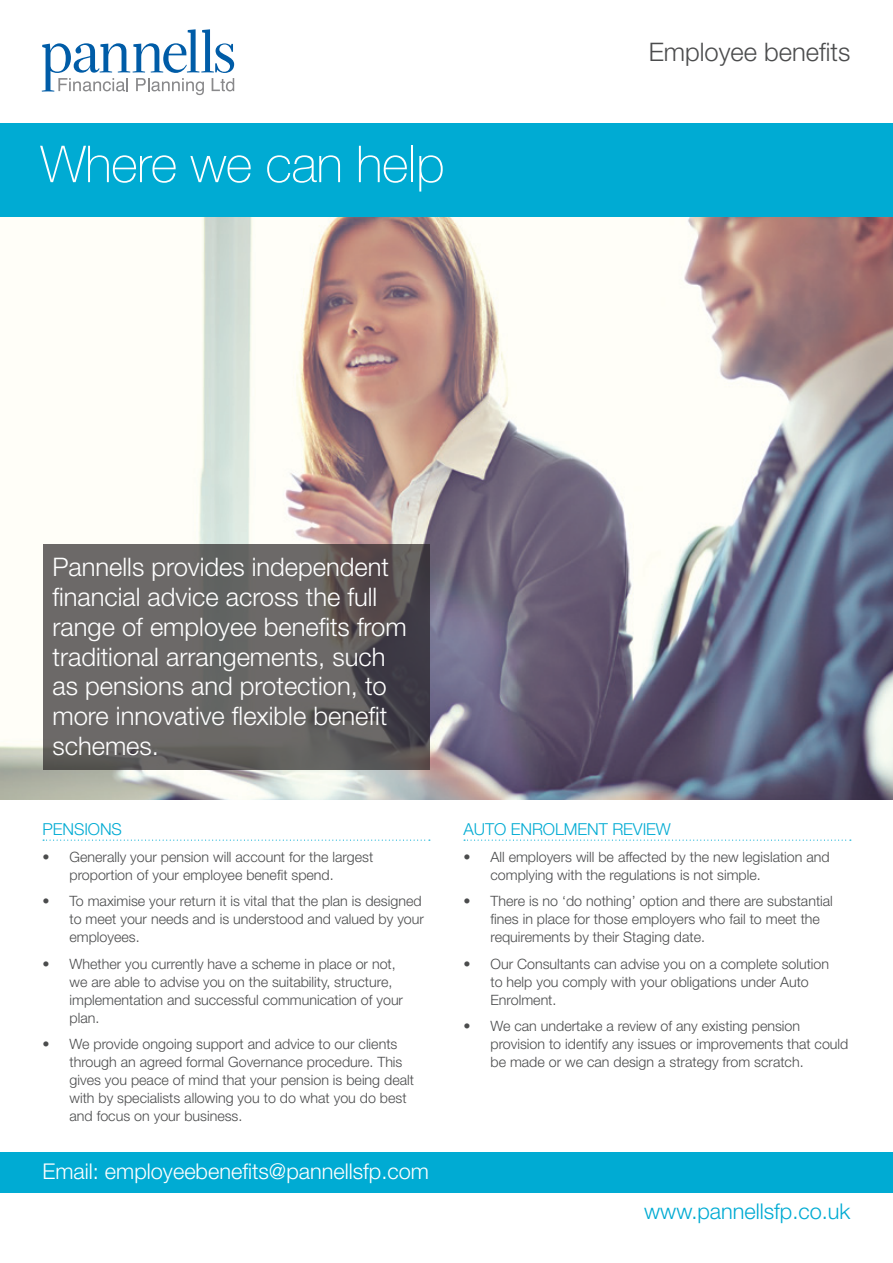
<style>
.page{position:relative;width:893px;height:1263px;background:#fff}
.page>*{position:absolute;margin:0;border:0;box-sizing:border-box;transform-origin:0 0}
.PKF_HEADER{font:100 51px "Helvetica Neue LT Std";letter-spacing:-.01em;color:#fff}
.Big_Into{font:300 25.5px/29.8px "Helvetica Neue LT Std";color:#fff}
.Big_Into-2{font:300 25.5px "Helvetica Neue LT Std";color:#4b4c4d}
.t1{font:300 21.75px "Helvetica Neue LT Std";color:#fff}
.t2{font:300 21.75px "Helvetica Neue LT Std";color:#00abd3}
.PKF_SUB_HEADER{font:300 16.5px "Helvetica Neue LT Std";letter-spacing:-.005em;color:#00abd3}
.t3{font:300 14.25px/18px "Helvetica Neue LT Std";color:#4b4c4d}
</style>
<div class="page">
<img style="left:0;top:217px;width:893px;height:582px">
<div style="left:0;top:123px;width:893px;height:94px;background:#00abd3"></div>
<div style="left:0;top:1152px;width:893px;height:41px;background:#00abd3"></div>
<svg style="left:42px;top:29px;width:192px;height:66px"></svg>
<svg style="left:43px;top:839px;width:387px;height:2px"></svg>
<svg style="left:464px;top:839px;width:387px;height:2px"></svg>
<svg style="left:43px;top:544px;width:386px;height:226px;fill:#6c6967"></svg>
<p class="PKF_HEADER" style="left:40px;top:135px;width:405px">Where we can help</p>
<p class="Big_Into-2" style="left:649px;top:36px;width:203px">Employee benefits</p>
<p class="Big_Into" style="left:52px;top:551px;width:356px">Pannells provides independent financial advice across the full range of employee benefits from traditional arrangements, such as pensions and protection, to more innovative flexible benefit schemes.</p>
<p class="PKF_SUB_HEADER" style="left:43px;top:819px;width:81px">PENSIONS</p>
<p class="t3" style="left:70px;top:847px;width:305px;text-indent:-27px">• Generally your pension will account for the largest proportion of your employee benefit spend.</p>
<p class="t3" style="left:70px;top:892px;width:356px;text-indent:-27px">• To maximise your return it is vital that the plan is designed to meet your needs and is understood and valued by your employees.</p>
<p class="t3" style="left:70px;top:954px;width:335px;text-indent:-27px">• Whether you currently have a scheme in place or not, we are able to advise you on the suitability, structure, implementation and successful communication of your plan.</p>
<p class="t3" style="left:70px;top:1035px;width:346px;text-indent:-27px">• We provide ongoing support and advice to our clients through an agreed formal Governance procedure. This gives you peace of mind that your pension is being dealt with by specialists allowing you to do what you do best and focus on your business.</p>
<p class="t1" style="left:43px;top:1157px;width:388px">Email: employeebenefits@pannellsfp.com</p>
<p class="PKF_SUB_HEADER" style="left:463px;top:819px;width:209px">AUTO ENROLMENT REVIEW</p>
<p class="t3" style="left:490px;top:847px;width:341px;text-indent:-27px">• All employers will be affected by the new legislation and complying with the regulations is not simple.</p>
<p class="t3" style="left:490px;top:892px;width:344px;text-indent:-27px">• There is no ‘do nothing’ option and there are substantial fines in place for those employers who fail to meet the requirements by their Staging date.</p>
<p class="t3" style="left:490px;top:954px;width:340px;text-indent:-27px">• Our Consultants can advise you on a complete solution to help you comply with your obligations under Auto<br>Enrolment.</p>
<p class="t3" style="left:490px;top:1017px;width:359px;text-indent:-27px">• We can undertake a review of any existing pension provision to identify any issues or improvements that could be made or we can design a strategy from scratch.</p>
<p class="t2" style="left:644px;top:1197px;width:208px">www.pannellsfp.co.uk</p>
</div>
